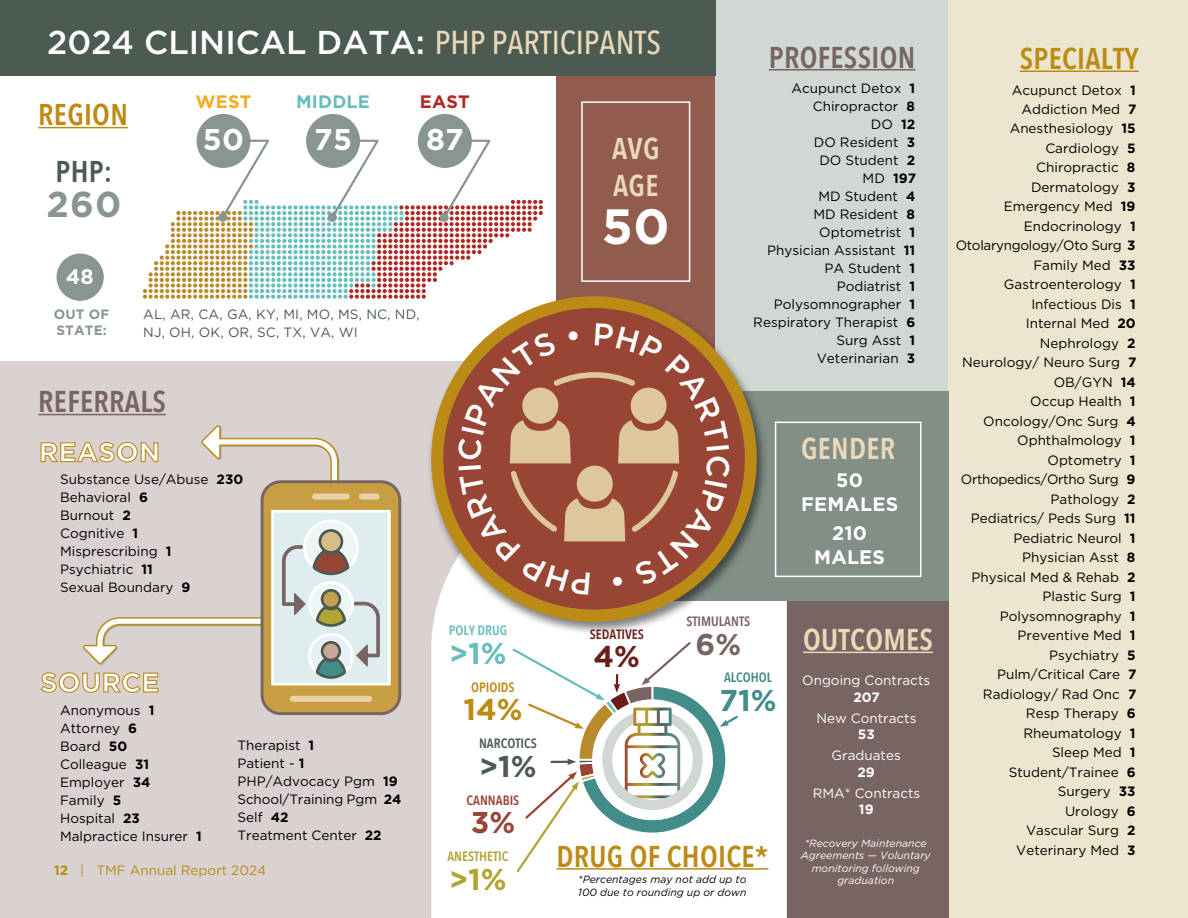
<style>
.page{position:relative;width:1188px;height:918px;background:#fff}
.page>*{position:absolute;margin:0;border:0;box-sizing:border-box;transform-origin:0 0}
.t1{font:700 49.5px "Gotham";color:#fff}
.t2{font:700 36px "Gotham";color:#89968f}
.t3{font:500 33px "Gotham";color:#fff}
.t4{font:600 30px "Avenir Next Condensed";letter-spacing:.01em;color:#bc8b16}
.t5{font:600 30px/36.6px "Avenir Next Condensed";letter-spacing:.01em;color:#ebd9b8}
.t6{font:600 30px "Avenir Next Condensed";letter-spacing:.01em;color:#786462}
.t7{font:700 30px "Gotham";color:#fff}
.t8{font:600 30px "Avenir Next Condensed";color:#4c5b52}
.t9{font:700 30px "Gotham";color:#bc8b16}
.t10{font:700 30px "Gotham";color:#b0a433}
.t11{font:700 30px "Gotham";color:#4c5b52}
.t12{font:700 30px "Gotham";color:#438c8a}
.t13{font:700 30px "Gotham";color:#67bdbd}
.t14{font:700 30px "Gotham";color:#974534}
.t15{font:700 30px "Gotham";color:#672018}
.t16{font:700 30px "Gotham";color:#786462}
.t17{font:700 21px "Gotham";color:#fff}
.t18{font:700 19.5px/24px "Gotham";letter-spacing:.01em;color:#fff;text-align:center}
.t19{font:700 18px "Gotham";letter-spacing:.01em;color:#67bdbd}
.t20{font:700 18px "Gotham";color:#b12824}
.t21{font:700 18px "Gotham";color:#f8aa20}
.t22{font:13.5px/19.5px "Gotham";color:#000}
.t23{font:13.5px/18px "Gotham";letter-spacing:.01em;color:#4c5b52}
.t24{font:13.5px "Gotham";color:#fff}
.t25{font:13.5px "Gotham";color:#bc8b16}
.t26{font:700 13.5px/16.5px "Gotham";letter-spacing:.01em;color:#89968f}
.t27{font:600 13.5px "Avenir Next Condensed";color:#b0a433}
.t28{font:600 13.5px "Avenir Next Condensed";color:#786462}
.t29{font:700 13.5px "Gotham";color:#fff}
.t30{font:600 13.5px "Avenir Next Condensed";color:#4c5b52}
.t31{font:600 13.5px "Avenir Next Condensed";color:#672018}
.t32{font:600 13.5px "Avenir Next Condensed";color:#974534}
.t33{font:600 13.5px "Avenir Next Condensed";color:#67bdbd}
.t34{font:600 13.5px "Avenir Next Condensed";color:#bc8b16}
.t35{font:600 13.5px "Avenir Next Condensed";color:#438c8a}
.t36{font:italic 10.5px/12.6px "Gotham";color:#fff;text-align:center}
.t37{font:italic 10.5px/12.6px "Gotham";color:#000}
.s1{font-family:"Avenir Next Condensed";color:#ebd9b8}
.s2{font-weight:700}
</style>
<div class="page">
<div style="left:572px;top:0;width:377px;height:393px;background:#d1d8d4"></div>
<div style="left:949px;top:0;width:239px;height:918px;background:#ebe6cd"></div>
<div style="left:771px;top:601px;width:178px;height:317px;background:#786462"></div>
<div style="left:0;top:361px;width:572px;height:557px;background:#d9d2d0"></div>
<div style="left:431px;top:601px;width:356px;height:317px;background:#fff"></div>
<svg style="left:143px;top:139px;width:400px;height:160px"></svg>
<div style="left:440px;top:213px;width:9px;height:9px;background:#89968f;border-radius:50%"></div>
<div style="left:306px;top:114px;width:54px;height:54px;background:#89968f;border-radius:50%"></div>
<div style="left:418px;top:114px;width:54px;height:54px;background:#89968f;border-radius:50%"></div>
<div style="left:197px;top:114px;width:54px;height:54px;background:#89968f;border-radius:50%"></div>
<hr style="left:769px;top:69px;width:146px;height:1px;background:#786462">
<hr style="left:38px;top:127px;width:90px;height:1px;background:#bc8b16">
<hr style="left:1020px;top:70px;width:119px;height:2px;background:#bc8b16">
<hr style="left:803px;top:652px;width:130px;height:1px;background:#ebd9b8">
<hr style="left:38px;top:414px;width:128px;height:1px;background:#786462">
<div style="left:557px;top:0;width:158px;height:409px;background:#915b4d"></div>
<div style="left:593px;top:392px;width:356px;height:209px;background:#828f87"></div>
<div style="left:775px;top:422px;width:146px;height:155px;border:2px solid #fff"></div>
<div style="left:426px;top:294px;width:342px;height:342px;background:#000;opacity:.5"></div>
<svg style="left:443px;top:308px;width:302px;height:302px"></svg>
<div style="left:431px;top:296px;width:326px;height:326px;border:12px solid #bc8b16;border-radius:50%"></div>
<div style="left:0;top:0;width:715px;height:75px;background:#4c5b52"></div>
<div style="left:581px;top:101px;width:109px;height:181px;border:2px solid #fff"></div>
<div style="left:57px;top:254px;width:47px;height:47px;background:#89968f;border-radius:50%"></div>
<svg style="left:40px;top:425px;width:361px;height:290px"></svg>
<svg style="left:510px;top:640px;width:230px;height:234px"></svg>
<hr style="left:557px;top:868px;width:211px;height:2px;background:#bc8b16">
<svg style="left:458px;top:323px;width:272px;height:271px;background:#a66149"></svg>
<h3 class="t3" style="left:47px;top:21px;width:615px">2024 CLINICAL DATA: <span class="s1">PHP PARTICIPANTS</span></h3>
<h3 class="t4" style="left:38px;top:89px;width:91px">REGION</h3>
<h3 class="t8" style="left:56px;top:146px;width:58px">PHP:</h3>
<h2 class="t2" style="left:47px;top:180px;width:76px">260</h2>
<h3 class="t21" style="left:196px;top:89px;width:57px">WEST</h3>
<h3 class="t7" style="left:203px;top:119px;width:43px">50</h3>
<h3 class="t19" style="left:296px;top:89px;width:75px">MIDDLE</h3>
<h3 class="t7" style="left:314px;top:119px;width:39px">75</h3>
<h3 class="t20" style="left:420px;top:89px;width:52px">EAST</h3>
<h3 class="t7" style="left:426px;top:119px;width:39px">87</h3>
<h3 class="t17" style="left:66px;top:262px;width:29px">48</h3>
<p class="t26" style="left:54px;top:306px;width:57px">OUT OF<br>STATE:</p>
<p class="t23" style="left:143px;top:305px;width:278px">AL, AR, CA, GA, KY, MI, MO, MS, NC, ND,<br>NJ, OH, OK, OR, SC, TX, VA, WI</p>
<h3 class="t6" style="left:38px;top:376px;width:129px">REFERRALS</h3>
<p class="t22" style="left:60px;top:470px;width:185px;line-height:18px">Substance Use/Abuse <span class="s2">230<br></span>Behavioral <span class="s2">6<br></span>Burnout <span class="s2">2<br></span>Cognitive <span class="s2">1<br></span>Misprescribing <span class="s2">1<br></span>Psychiatric <span class="s2">11<br></span>Sexual Boundary <span class="s2">9</span></p>
<h3 class="t5" style="left:612px;top:130px;width:49px">AVG<br>AGE</h3>
<h1 class="t1" style="left:602px;top:194px;width:69px">50</h1>
<h3 class="t6" style="left:769px;top:31px;width:148px">PROFESSION</h3>
<p class="t22" style="left:753px;top:79px;width:164px;line-height:18px;text-align:right">Acupunct Detox <span class="s2">1<br></span>Chiropractor <span class="s2">8<br></span>DO <span class="s2">12<br></span>DO Resident <span class="s2">3<br></span>DO Student <span class="s2">2<br></span>MD <span class="s2">197<br></span>MD Student <span class="s2">4<br></span>MD Resident <span class="s2">8<br></span>Optometrist <span class="s2">1<br></span>Physician Assistant <span class="s2">11<br></span>PA Student <span class="s2">1<br></span>Podiatrist <span class="s2">1<br></span>Polysomnographer <span class="s2">1<br></span>Respiratory Therapist <span class="s2">6<br></span>Surg Asst <span class="s2">1<br></span>Veterinarian <span class="s2">3</span></p>
<h3 class="t5" style="left:801px;top:430px;width:96px">GENDER</h3>
<h3 class="t18" style="left:801px;top:468px;width:98px">50<br>FEMALES</h3>
<h3 class="t18" style="left:814px;top:521px;width:72px">210<br>MALES</h3>
<p class="t22" style="left:60px;top:701px;width:143px;line-height:18px">Anonymous <span class="s2">1<br></span>Attorney <span class="s2">6<br></span>Board <span class="s2">50<br></span>Colleague <span class="s2">31<br></span>Employer <span class="s2">34<br></span>Family <span class="s2">5<br></span>Hospital <span class="s2">23<br></span>Malpractice Insurer <span class="s2">1</span></p>
<p class="t22" style="left:237px;top:736px;width:165px;line-height:18px">Therapist <span class="s2">1<br></span>Patient - <span class="s2">1<br></span>PHP/Advocacy Pgm <span class="s2">19<br></span>School/Training Pgm <span class="s2">24<br></span>Self <span class="s2">42<br></span>Treatment Center <span class="s2">22</span></p>
<p class="t25" style="left:54px;top:861px;width:214px"><span class="s2">12</span> | TMF Annual Report 2024</p>
<p class="t33" style="left:449px;top:619px;width:60px">POLY DRUG</p>
<h3 class="t13" style="left:449px;top:633px;width:59px">&gt;1%</h3>
<p class="t34" style="left:471px;top:675px;width:45px">OPIOIDS</p>
<h3 class="t9" style="left:463px;top:690px;width:61px">14%</h3>
<p class="t30" style="left:479px;top:732px;width:59px">NARCOTICS</p>
<h3 class="t11" style="left:479px;top:746px;width:59px">&gt;1%</h3>
<p class="t32" style="left:467px;top:788px;width:54px">CANNABIS</p>
<h3 class="t14" style="left:471px;top:803px;width:46px">3%</h3>
<p class="t27" style="left:447px;top:845px;width:63px">ANESTHETIC</p>
<h3 class="t10" style="left:449px;top:859px;width:59px">&gt;1%</h3>
<p class="t31" style="left:590px;top:623px;width:55px">SEDATIVES</p>
<h3 class="t15" style="left:594px;top:637px;width:48px">4%</h3>
<p class="t28" style="left:686px;top:610px;width:65px">STIMULANTS</p>
<h3 class="t16" style="left:696px;top:624px;width:47px">6%</h3>
<p class="t35" style="left:724px;top:666px;width:50px">ALCOHOL</p>
<h3 class="t12" style="left:720px;top:680px;width:59px">71%</h3>
<h3 class="t4" style="left:557px;top:830px;width:213px">DRUG OF CHOICE*</h3>
<p class="t37" style="left:578px;top:873px;width:170px">*Percentages may not add up to<br>100 due to rounding up or down</p>
<h3 class="t5" style="left:803px;top:620px;width:131px">OUTCOMES</h3>
<p class="t24" style="left:802px;top:672px;width:129px">Ongoing Contracts</p>
<p class="t29" style="left:853px;top:688px;width:28px">207</p>
<p class="t24" style="left:817px;top:710px;width:101px">New Contracts</p>
<p class="t29" style="left:858px;top:726px;width:18px">53</p>
<p class="t24" style="left:832px;top:747px;width:71px">Graduates</p>
<p class="t29" style="left:858px;top:763px;width:19px">29</p>
<p class="t24" style="left:813px;top:785px;width:109px">RMA* Contracts</p>
<p class="t29" style="left:859px;top:801px;width:16px">19</p>
<p class="t36" style="left:801px;top:836px;width:131px">*Recovery Maintenance<br>Agreements — Voluntary monitoring following graduation</p>
<h3 class="t4" style="left:1020px;top:33px;width:120px">SPECIALTY</h3>
<p class="t22" style="left:956px;top:80px;width:182px;text-align:right">Acupunct Detox <span class="s2">1<br></span>Addiction Med <span class="s2">7<br></span>Anesthesiology <span class="s2">15<br></span>Cardiology <span class="s2">5<br></span>Chiropractic <span class="s2">8<br></span>Dermatology <span class="s2">3<br></span>Emergency Med <span class="s2">19<br></span>Endocrinology <span class="s2">1<br></span>Otolaryngology/Oto Surg <span class="s2">3<br></span>Family Med <span class="s2">33<br></span>Gastroenterology <span class="s2">1<br></span>Infectious Dis <span class="s2">1<br></span>Internal Med <span class="s2">20<br></span>Nephrology <span class="s2">2<br></span>Neurology/ Neuro Surg <span class="s2">7<br></span>OB/GYN <span class="s2">14<br></span>Occup Health <span class="s2">1<br></span>Oncology/Onc Surg <span class="s2">4<br></span>Ophthalmology <span class="s2">1<br></span>Optometry <span class="s2">1<br></span>Orthopedics/Ortho Surg <span class="s2">9<br></span>Pathology <span class="s2">2<br></span>Pediatrics/ Peds Surg <span class="s2">11<br></span>Pediatric Neurol <span class="s2">1<br></span>Physician Asst <span class="s2">8<br></span>Physical Med &amp; Rehab <span class="s2">2<br></span>Plastic Surg <span class="s2">1<br></span>Polysomnography <span class="s2">1<br></span>Preventive Med <span class="s2">1<br></span>Psychiatry <span class="s2">5<br></span>Pulm/Critical Care <span class="s2">7<br></span>Radiology/ Rad Onc <span class="s2">7<br></span>Resp Therapy <span class="s2">6<br></span>Rheumatology <span class="s2">1<br></span>Sleep Med <span class="s2">1<br></span>Student/Trainee <span class="s2">6<br></span>Surgery <span class="s2">33<br></span>Urology <span class="s2">6<br></span>Vascular Surg <span class="s2">2<br></span>Veterinary Med <span class="s2">3</span></p>
</div>
